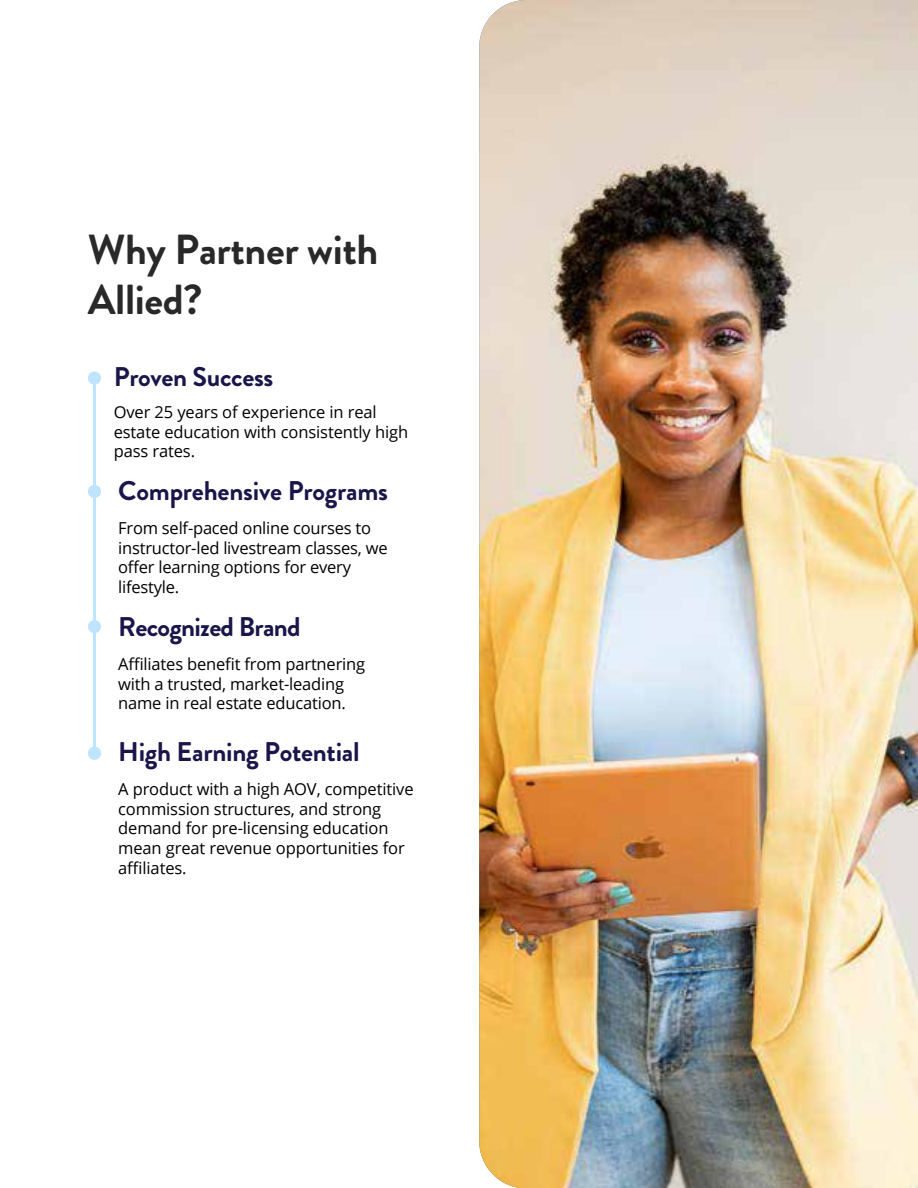
<style>
.page{position:relative;width:918px;height:1188px;background:#fff}
.page>*{position:absolute;margin:0;border:0;box-sizing:border-box;transform-origin:0 0}
.t1{font:700 42px/50.4px "Brandon Grotesque";letter-spacing:-.01em;color:#292929}
.t2{font:700 27px "Brandon Grotesque";letter-spacing:-.01em;color:#1b1549}
.t3{font:16.5px/19.8px "Open Sans";letter-spacing:-.005em;color:#000}
</style>
<div class="page">
<hr style="left:93px;top:375px;width:3px;height:380px;background:#bee4ff">
<div style="left:88px;top:372px;width:13px;height:13px;background:#bee4ff;border-radius:50%"></div>
<div style="left:88px;top:485px;width:13px;height:13px;background:#bee4ff;border-radius:50%"></div>
<div style="left:88px;top:620px;width:13px;height:13px;background:#bee4ff;border-radius:50%"></div>
<div style="left:88px;top:747px;width:13px;height:13px;background:#bee4ff;border-radius:50%"></div>
<img style="left:479px;top:0;width:439px;height:1188px">
<h1 class="t1" style="left:88px;top:230px;width:292px">Why Partner with<br>Allied?</h1>
<h2 class="t2" style="left:114px;top:367px;width:161px">Proven Success</h2>
<p class="t3" style="left:114px;top:402px;width:296px">Over 25 years of experience in real estate education with consistently high pass rates.</p>
<h2 class="t2" style="left:118px;top:481px;width:271px">Comprehensive Programs</h2>
<p class="t3" style="left:118px;top:520px;width:271px">From self-paced online courses to instructor-led livestream classes, we offer learning options for every lifestyle.</p>
<h2 class="t2" style="left:118px;top:617px;width:184px">Recognized Brand</h2>
<p class="t3" style="left:118px;top:654px;width:249px">Affiliates benefit from partnering with a trusted, market-leading name in real estate education.</p>
<h2 class="t2" style="left:118px;top:742px;width:243px">High Earning Potential</h2>
<p class="t3" style="left:118px;top:778px;width:297px">A product with a high AOV, competitive commission structures, and strong demand for pre-licensing education mean great revenue opportunities for affiliates.</p>
</div>
